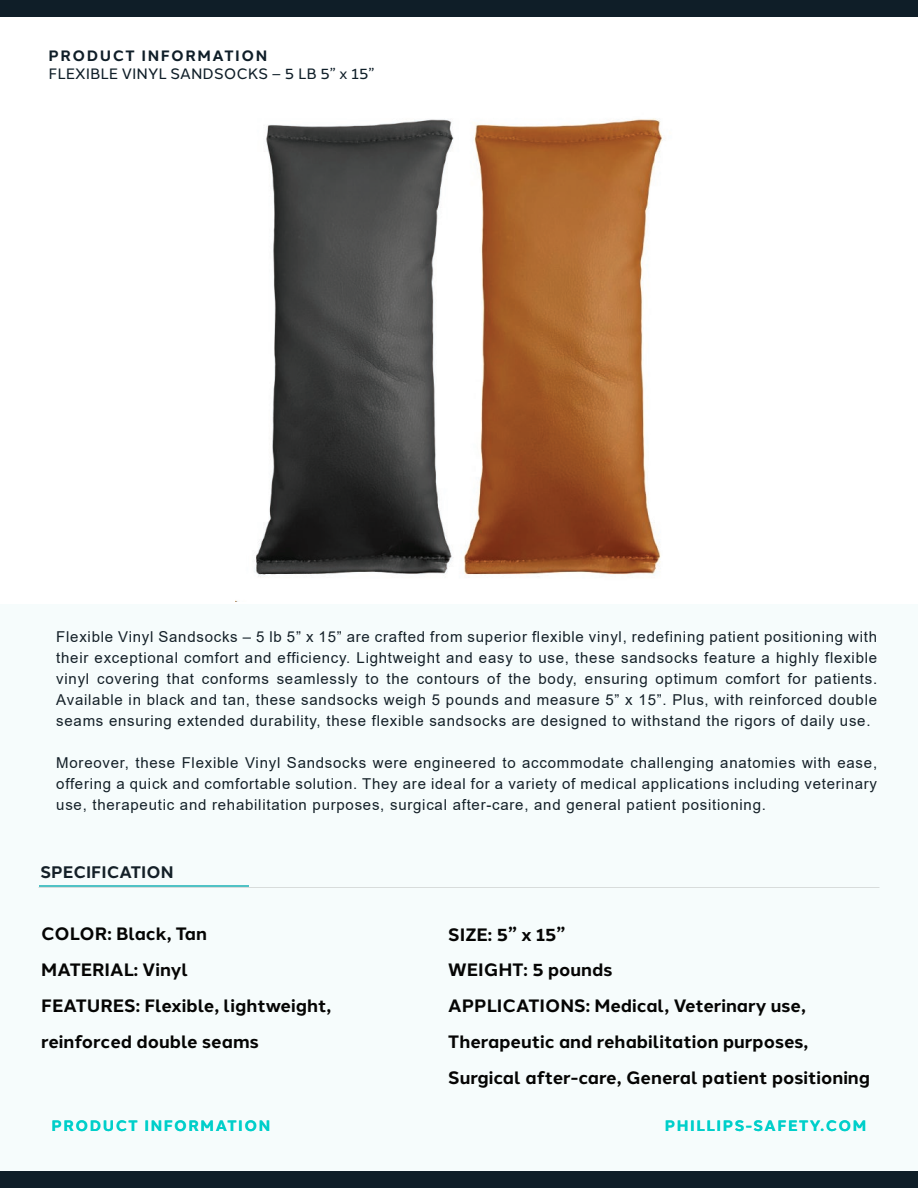
<style>
.page{position:relative;width:918px;height:1188px;background:#fff}
.page>*{position:absolute;margin:0;border:0;box-sizing:border-box;transform-origin:0 0}
.t1{font:700 17.85px/35.8px "Halcom";color:#050504}
.t2{font:700 16.65px "Halcom";color:#142028}
.t3{font:15px/21px "Arial";letter-spacing:.05em;color:#142028;text-align:justify}
.t4{font:700 15px "Halcom";letter-spacing:.1em;color:#00cfca}
.t5{font:15px "Halcom";color:#0f1e28}
.t6{font:700 15px "Halcom";letter-spacing:.1em;color:#0f1e28}
</style>
<div class="page">
<div style="left:0;top:604px;width:918px;height:584px;background:#f6fcfc"></div>
<hr style="left:39px;top:885px;width:209px;height:2px;background:#50c2c5">
<div style="left:0;top:1171px;width:918px;height:17px;background:#0f1e28"></div>
<div style="left:0;top:0;width:918px;height:17px;background:#0f1e28"></div>
<img style="left:235px;top:118px;width:428px;height:483px">
<p class="t6" style="left:49px;top:44px;width:220px">PRODUCT INFORMATION</p>
<p class="t5" style="left:49px;top:62px;width:328px">FLEXIBLE VINYL SANDSOCKS – 5 LB 5” x 15”</p>
<p class="t3" style="left:56px;top:626px;width:822px">Flexible Vinyl Sandsocks – 5 lb 5” x 15” are crafted from superior flexible vinyl, redefining patient positioning with their exceptional comfort and efficiency. Lightweight and easy to use, these sandsocks feature a highly flexible vinyl covering that conforms seamlessly to the contours of the body, ensuring optimum comfort for patients.<br>Available in black and tan, these sandsocks weigh 5 pounds and measure 5” x 15”. Plus, with reinforced double seams ensuring extended durability, these flexible sandsocks are designed to withstand the rigors of daily use.</p>
<p class="t3" style="left:56px;top:752px;width:822px">Moreover, these Flexible Vinyl Sandsocks were engineered to accommodate challenging anatomies with ease, offering a quick and comfortable solution. They are ideal for a variety of medical applications including veterinary use, therapeutic and rehabilitation purposes, surgical after-care, and general patient positioning.</p>
<p class="t2" style="left:41px;top:859px;width:134px">SPECIFICATION</p>
<p class="t1" style="left:41px;top:915px;width:292px">COLOR: Black, Tan<br>MATERIAL: Vinyl<br>FEATURES: Flexible, lightweight, reinforced double seams</p>
<p class="t1" style="left:448px;top:915px;width:423px">SIZE: 5” x 15”<br>WEIGHT: 5 pounds<br>APPLICATIONS: Medical, Veterinary use, Therapeutic and rehabilitation purposes, Surgical after-care, General patient positioning</p>
<p class="t4" style="left:52px;top:1114px;width:220px">PRODUCT INFORMATION</p>
<p class="t4" style="left:665px;top:1114px;width:203px">PHILLIPS-SAFETY.COM</p>
</div>
